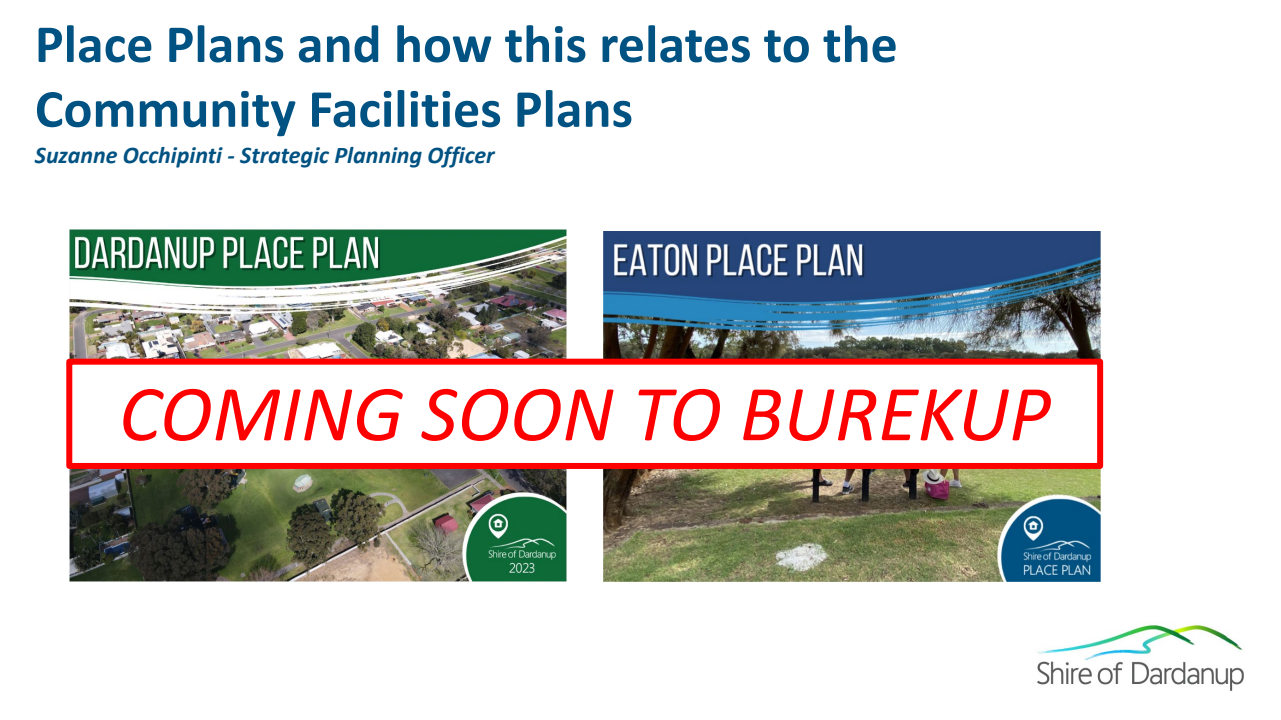
<style>
.page{position:relative;width:1281px;height:720px;background:#fff}
.page>*{position:absolute;margin:0;border:0;box-sizing:border-box;transform-origin:0 0}
.t1{font:italic 80px "Calibri";color:#f00}
.t2{font:700 54px "Calibri";color:#005282}
.t3{font:italic 700 24px "Calibri";color:#005282}
</style>
<div class="page">
<img style="left:68px;top:229px;width:1176px;height:462px">
<img style="left:69px;top:230px;width:497px;height:351px">
<img style="left:603px;top:231px;width:496px;height:350px">
<div style="left:66px;top:359px;width:1036px;height:110px;background:#fff;border:6px solid #f00"></div>
<p class="t2" style="left:35px;top:6px;width:864px">Place Plans and how this relates to the</p>
<p class="t2" style="left:35px;top:71px;width:599px">Community Facilities Plans</p>
<p class="t3" style="left:35px;top:138px;width:461px">Suzanne Occhipinti - Strategic Planning Officer</p>
<p class="t1" style="left:119px;top:358px;width:933px">COMING SOON TO BUREKUP</p>
</div>
